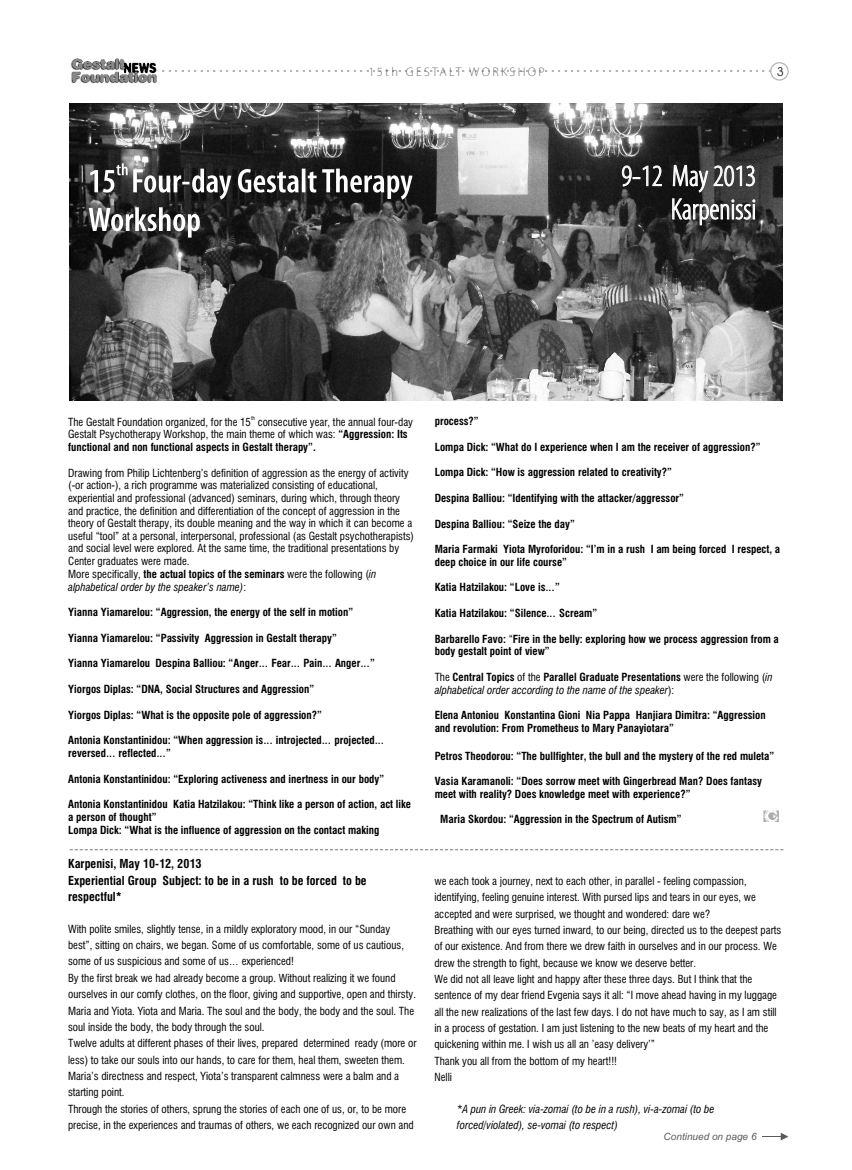
<style>
.page{position:relative;width:852px;height:1170px;background:#fff}
.page>*{position:absolute;margin:0;border:0;box-sizing:border-box;transform-origin:0 0}
.t1{font:300 condensed 30px/33.4px "Myriad Pro";color:#fff;text-align:right}
.t2{font:12.5px/16.4px "UB Helvetica Cond,Bold";color:#000}
.t3{font:300 12.5px "Myriad Pro";letter-spacing:.185em;color:#737070}
.t4{font:12.5px "Avant Garde Bk BT";color:#1f1a17}
.t5{font:11.25px/12.6px "UB Helvetica Cond";color:#000}
.t6{font:11.25px/12.9px "UB Helvetica Cond,Bold";color:#000}
.t7{font:11.25px "UB Helvetica Cond,Italic";color:#000}
.t8{font:italic 10px "Arial";color:#5e5c59}
.t9{font:5.62px "UB Helvetica Cond";color:#000}
.s1{font-family:"UB Helvetica Cond,Bold"}
.s2{font-family:"UB Helvetica Cond,Italic"}
.s3{font-family:"UB Helvetica Cond"}
</style>
<div class="page">
<img style="left:71px;top:58px;width:86px;height:26px">
<svg style="left:162px;top:70px;width:608px;height:2px"></svg>
<div style="left:770px;top:62px;width:18px;height:19px;border:1px solid #b5b5b5;border-radius:50%"></div>
<img style="left:69px;top:103px;width:713px;height:298px">
<svg style="left:762px;top:1133px;width:26px;height:7px"></svg>
<svg style="left:70px;top:849px;width:714px;height:1px"></svg>
<svg style="left:89px;top:163px;width:323px;height:75px;background:#4d4d4d"></svg>
<img style="left:763px;top:811px;width:15px;height:11px">
<p class="t3" style="left:368px;top:67px;width:178px">15th GESTALT WORKSHOP</p>
<p class="t4" style="left:776px;top:67px;width:9px">3</p>
<h1 class="t1" style="left:621px;top:161px;width:136px">9-12 May 2013<br>Karpenissi</h1>
<p class="t9" style="left:251px;top:416px;width:5px">th</p>
<p class="t5" style="left:68px;top:416px;width:346px">The Gestalt Foundation organized, for the 15 consecutive year, the annual four-day</p>
<p class="t6" style="left:434px;top:416px;width:46px">process?”</p>
<p class="t5" style="left:68px;top:429px;width:341px">Gestalt Psychotherapy Workshop, the main theme of which was: <span class="s1">“Aggression: Its</span></p>
<p class="t6" style="left:68px;top:442px;width:249px">functional and non functional aspects in Gestalt therapy”.</p>
<p class="t6" style="left:434px;top:441px;width:327px">Lompa Dick: “What do I experience when I am the receiver of aggression?”</p>
<p class="t5" style="left:68px;top:467px;width:342px">Drawing from Philip Lichtenberg's definition of aggression as the energy of activity</p>
<p class="t6" style="left:434px;top:467px;width:239px">Lompa Dick: “How is aggression related to creativity?”</p>
<p class="t5" style="left:68px;top:480px;width:333px">(-or action-), a rich programme was materialized consisting of educational, experiential and professional (advanced) seminars, during which, through theory</p>
<p class="t6" style="left:434px;top:492px;width:251px">Despina Balliou: “Identifying with the attacker/aggressor”</p>
<p class="t5" style="left:68px;top:505px;width:345px">and practice, the definition and differentiation of the concept of aggression in the theory of Gestalt therapy, its double meaning and the way in which it can become a</p>
<p class="t6" style="left:434px;top:518px;width:142px">Despina Balliou: “Seize the day”</p>
<p class="t5" style="left:68px;top:530px;width:347px">useful “tool” at a personal, interpersonal, professional (as Gestalt psychotherapists) and social level were explored. At the same time, the traditional presentations by</p>
<p class="t6" style="left:434px;top:544px;width:347px">Maria Farmaki Yiota Myroforidou: “I'm in a rush I am being forced I respect, a</p>
<p class="t5" style="left:68px;top:556px;width:123px">Center graduates were made.</p>
<p class="t6" style="left:434px;top:556px;width:134px">deep choice in our life course”</p>
<p class="t5" style="left:68px;top:569px;width:309px">More specifically, <span class="s1">the actual topics of the seminars</span> were the following (<span class="s2">in</span></p>
<p class="t7" style="left:68px;top:582px;width:179px">alphabetical order by the speaker's name)<span class="s3">:</span></p>
<p class="t6" style="left:434px;top:582px;width:127px">Katia Hatzilakou: “Love is…”</p>
<p class="t6" style="left:68px;top:607px;width:286px">Yianna Yiamarelou: “Aggression, the energy of the self in motion”</p>
<p class="t6" style="left:434px;top:607px;width:164px">Katia Hatzilakou: “Silence… Scream”</p>
<p class="t6" style="left:68px;top:632px;width:270px">Yianna Yiamarelou: “Passivity Aggression in Gestalt therapy”</p>
<p class="t6" style="left:434px;top:633px;width:345px">Barbarello Favo: <span class="s3">“</span>Fire in the belly: exploring how we process aggression from a body gestalt point of view”</p>
<p class="t6" style="left:68px;top:658px;width:308px">Yianna Yiamarelou Despina Balliou: “Anger… Fear… Pain… Anger…”</p>
<p class="t6" style="left:434px;top:671px;width:339px"><span class="s3">The</span> Central Topics <span class="s3">of the</span> Parallel Graduate Presentations <span class="s3">were the following (</span><span class="s2">in</span></p>
<p class="t6" style="left:68px;top:683px;width:247px">Yiorgos Diplas: “DNA, Social Structures and Aggression”</p>
<p class="t7" style="left:434px;top:685px;width:241px">alphabetical order according to the name of the speaker<span class="s3">):</span></p>
<p class="t6" style="left:68px;top:709px;width:255px">Yiorgos Diplas: “What is the opposite pole of aggression?”</p>
<p class="t6" style="left:434px;top:710px;width:332px">Elena Antoniou Konstantina Gioni Nia Pappa Hanjiara Dimitra: “Aggression and revolution: From Prometheus to Mary Panayiotara”</p>
<p class="t6" style="left:68px;top:735px;width:318px">Antonia Konstantinidou: “When aggression is… introjected… projected… reversed… reflected…”</p>
<p class="t6" style="left:434px;top:750px;width:341px">Petros Theodorou: “The bullfighter, the bull and the mystery of the red muleta”</p>
<p class="t6" style="left:68px;top:773px;width:317px">Antonia Konstantinidou: “Exploring activeness and inertness in our body”</p>
<p class="t6" style="left:434px;top:776px;width:329px">Vasia Karamanoli: “Does sorrow meet with Gingerbread Man? Does fantasy meet with reality? Does knowledge meet with experience?”</p>
<p class="t6" style="left:68px;top:799px;width:344px">Antonia Konstantinidou Katia Hatzilakou: “Think like a person of action, act like a person of thought”</p>
<p class="t6" style="left:440px;top:814px;width:243px">Maria Skordou: “Aggression in the Spectrum of Autism”</p>
<p class="t6" style="left:68px;top:824px;width:313px">Lompa Dick: “What is the influence of aggression on the contact making</p>
<p class="t2" style="left:68px;top:857px;width:300px">Karpenisi, May 10-12, 2013<br>Experiential Group Subject: to be in a rush to be forced to be</p>
<p class="t5" style="left:434px;top:875px;width:314px">we each took a journey, next to each other, in parallel - feeling compassion,</p>
<p class="t2" style="left:68px;top:890px;width:55px">respectful*</p>
<p class="t5" style="left:434px;top:890px;width:323px;line-height:16.4px">identifying, feeling genuine interest. With pursed lips and tears in our eyes, we accepted and were surprised, we thought and wondered: dare we?</p>
<p class="t5" style="left:68px;top:923px;width:323px">With polite smiles, slightly tense, in a mildly exploratory mood, in our “Sunday</p>
<p class="t5" style="left:434px;top:924px;width:348px">Breathing with our eyes turned inward, to our being, directed us to the deepest parts</p>
<p class="t5" style="left:68px;top:940px;width:337px">best”, sitting on chairs, we began. Some of us comfortable, some of us cautious,</p>
<p class="t5" style="left:434px;top:941px;width:344px">of our existence. And from there we drew faith in ourselves and in our process. We</p>
<p class="t5" style="left:68px;top:956px;width:227px">some of us suspicious and some of us… experienced!</p>
<p class="t5" style="left:434px;top:957px;width:263px">drew the strength to fight, because we know we deserve better.</p>
<p class="t5" style="left:68px;top:972px;width:329px">By the first break we had already become a group. Without realizing it we found</p>
<p class="t5" style="left:434px;top:974px;width:319px">We did not all leave light and happy after these three days. But I think that the</p>
<p class="t5" style="left:68px;top:989px;width:349px">ourselves in our comfy clothes, on the floor, giving and supportive, open and thirsty.</p>
<p class="t5" style="left:434px;top:990px;width:344px">sentence of my dear friend Evgenia says it all: “I move ahead having in my luggage</p>
<p class="t5" style="left:68px;top:1005px;width:347px">Maria and Yiota. Yiota and Maria. The soul and the body, the body and the soul. The</p>
<p class="t5" style="left:434px;top:1006px;width:344px">all the new realizations of the last few days. I do not have much to say, as I am still</p>
<p class="t5" style="left:68px;top:1022px;width:198px">soul inside the body, the body through the soul.</p>
<p class="t5" style="left:434px;top:1023px;width:335px">in a process of gestation. I am just listening to the new beats of my heart and the</p>
<p class="t5" style="left:68px;top:1038px;width:350px">Twelve adults at different phases of their lives, prepared determined ready (more or</p>
<p class="t5" style="left:434px;top:1039px;width:222px">quickening within me. I wish us all an 'easy delivery'”</p>
<p class="t5" style="left:68px;top:1054px;width:338px">less) to take our souls into our hands, to care for them, heal them, sweeten them.</p>
<p class="t5" style="left:434px;top:1055px;width:184px">Thank you all from the bottom of my heart!!!</p>
<p class="t5" style="left:68px;top:1071px;width:332px">Maria's directness and respect, Yiota's transparent calmness were a balm and a</p>
<p class="t5" style="left:434px;top:1072px;width:19px">Nelli</p>
<p class="t5" style="left:68px;top:1085px;width:339px;line-height:16.4px">starting point.<br>Through the stories of others, sprung the stories of each one of us, or, to be more</p>
<p class="t7" style="left:457px;top:1104px;width:259px">*A pun in Greek: via-zomai (to be in a rush), vi-a-zomai (to be</p>
<p class="t5" style="left:68px;top:1120px;width:347px">precise, in the experiences and traumas of others, we each recognized our own and</p>
<p class="t7" style="left:457px;top:1120px;width:162px">forced/violated), se-vomai (to respect)</p>
<p class="t8" style="left:663px;top:1133px;width:94px">Continued on page 6</p>
</div>
